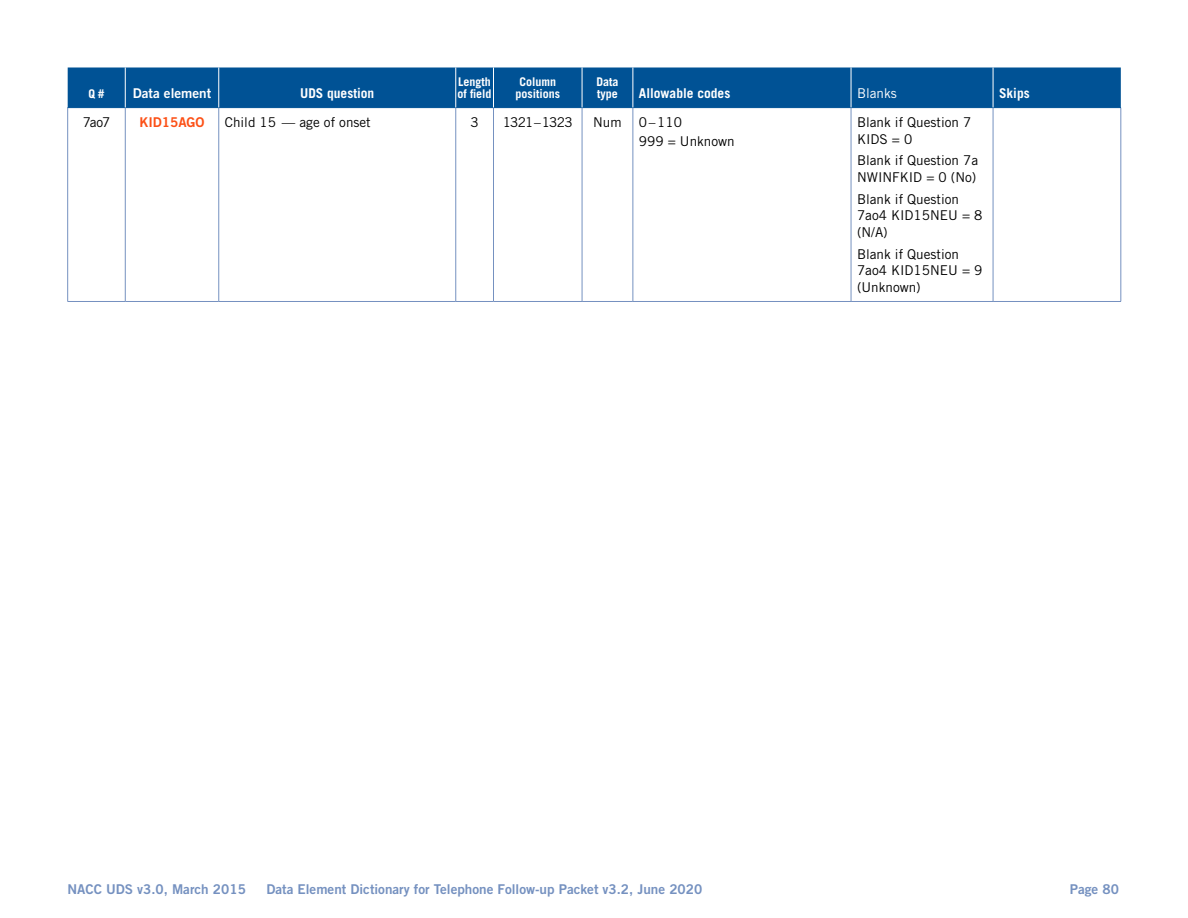
<style>
.page{position:relative;width:1188px;height:918px;background:#fff}
.page>*{position:absolute;margin:0;border:0;box-sizing:border-box;transform-origin:0 0}
.t1{font:13.5px/16.5px "Trade Gothic LT Std";color:#000}
.t2{font:13.5px "Trade Gothic LT Std Bd 2";color:#7591c0}
.t3{font:700 13.5px "Trade Gothic LT Std";color:#fff}
.t4{font:13.5px "Trade Gothic LT Std Bd 2";color:#fff}
.t5{font:13.5px "Trade Gothic LT Std";letter-spacing:-.06em;color:#000}
.t6{font:13.5px "Trade Gothic LT Std Bd 2";color:#fc5016}
.t7{font:13.5px "Trade Gothic LT Std";color:#fff}
.t8{font:700 12px/12px "Trade Gothic LT Std";color:#fff}
</style>
<div class="page">
<div style="left:68px;top:68px;width:1053px;height:40px;background:#005295"></div>
<hr style="left:67px;top:108px;width:1px;height:193px;background:#7591c0">
<hr style="left:125px;top:108px;width:1px;height:193px;background:#7591c0">
<hr style="left:219px;top:108px;width:1px;height:193px;background:#7591c0">
<hr style="left:456px;top:108px;width:1px;height:193px;background:#7591c0">
<hr style="left:493px;top:108px;width:1px;height:193px;background:#7591c0">
<hr style="left:582px;top:108px;width:1px;height:193px;background:#7591c0">
<hr style="left:633px;top:108px;width:1px;height:193px;background:#7591c0">
<hr style="left:851px;top:108px;width:1px;height:193px;background:#7591c0">
<hr style="left:993px;top:108px;width:1px;height:193px;background:#7591c0">
<hr style="left:1121px;top:108px;width:1px;height:193px;background:#7591c0">
<hr style="left:68px;top:301px;width:57px;height:1px;background:#7591c0">
<hr style="left:125px;top:301px;width:94px;height:1px;background:#7591c0">
<hr style="left:456px;top:301px;width:37px;height:1px;background:#7591c0">
<hr style="left:494px;top:301px;width:88px;height:1px;background:#7591c0">
<hr style="left:582px;top:301px;width:51px;height:1px;background:#7591c0">
<hr style="left:633px;top:301px;width:218px;height:1px;background:#7591c0">
<hr style="left:851px;top:301px;width:142px;height:1px;background:#7591c0">
<hr style="left:993px;top:301px;width:128px;height:1px;background:#7591c0">
<hr style="left:219px;top:301px;width:237px;height:1px;background:#7591c0">
<hr style="left:68px;top:107px;width:57px;height:1px;background:#005295">
<hr style="left:125px;top:107px;width:94px;height:1px;background:#005295">
<hr style="left:219px;top:107px;width:237px;height:1px;background:#005295">
<hr style="left:456px;top:107px;width:37px;height:1px;background:#005295">
<hr style="left:494px;top:107px;width:88px;height:1px;background:#005295">
<hr style="left:582px;top:107px;width:51px;height:1px;background:#005295">
<hr style="left:633px;top:107px;width:218px;height:1px;background:#005295">
<hr style="left:851px;top:107px;width:142px;height:1px;background:#005295">
<hr style="left:993px;top:107px;width:128px;height:1px;background:#005295">
<hr style="left:125px;top:67px;width:1px;height:40px;background:#fff">
<hr style="left:219px;top:67px;width:1px;height:40px;background:#fff">
<hr style="left:456px;top:67px;width:1px;height:40px;background:#fff">
<hr style="left:493px;top:67px;width:1px;height:40px;background:#fff">
<hr style="left:582px;top:67px;width:1px;height:40px;background:#fff">
<hr style="left:633px;top:67px;width:1px;height:40px;background:#fff">
<hr style="left:851px;top:67px;width:1px;height:40px;background:#fff">
<hr style="left:993px;top:67px;width:1px;height:40px;background:#fff">
<p class="t8" style="left:88px;top:87px;width:18px">Q #</p>
<p class="t4" style="left:133px;top:85px;width:80px">Data element</p>
<p class="t3" style="left:300px;top:85px;width:76px">UDS question</p>
<p class="t8" style="left:458px;top:75px;width:36px">Length of field</p>
<p class="t8" style="left:515px;top:75px;width:46px;text-align:center">Column positions</p>
<p class="t8" style="left:596px;top:75px;width:24px">Data type</p>
<p class="t3" style="left:639px;top:85px;width:93px">Allowable codes</p>
<p class="t7" style="left:857px;top:85px;width:41px">Blanks</p>
<p class="t3" style="left:999px;top:85px;width:32px">Skips</p>
<p class="t1" style="left:83px;top:114px;width:29px">7ao7</p>
<p class="t6" style="left:139px;top:114px;width:67px">KID15AGO</p>
<p class="t1" style="left:225px;top:114px;width:148px">Child 15 — age of onset</p>
<p class="t1" style="left:471px;top:114px;width:10px">3</p>
<p class="t5" style="left:503px;top:114px;width:71px">1321–1323</p>
<p class="t1" style="left:593px;top:114px;width:30px">Num</p>
<p class="t1" style="left:639px;top:113px;width:97px;line-height:18.6px">0–110<br>999 = Unknown</p>
<p class="t1" style="left:857px;top:114px;width:116px">Blank if Question 7<br>KIDS = 0</p>
<p class="t1" style="left:857px;top:152px;width:123px">Blank if Question 7a<br>NWINFKID = 0 (No)</p>
<p class="t1" style="left:857px;top:191px;width:127px">Blank if Question<br>7ao4 KID15NEU = 8 (N/A)</p>
<p class="t1" style="left:857px;top:246px;width:127px">Blank if Question<br>7ao4 KID15NEU = 9 (Unknown)</p>
<p class="t2" style="left:68px;top:881px;width:180px">NACC UDS v3.0, March 2015</p>
<p class="t2" style="left:267px;top:881px;width:437px">Data Element Dictionary for Telephone Follow-up Packet v3.2, June 2020</p>
<p class="t2" style="left:1070px;top:881px;width:51px">Page 80</p>
</div>
